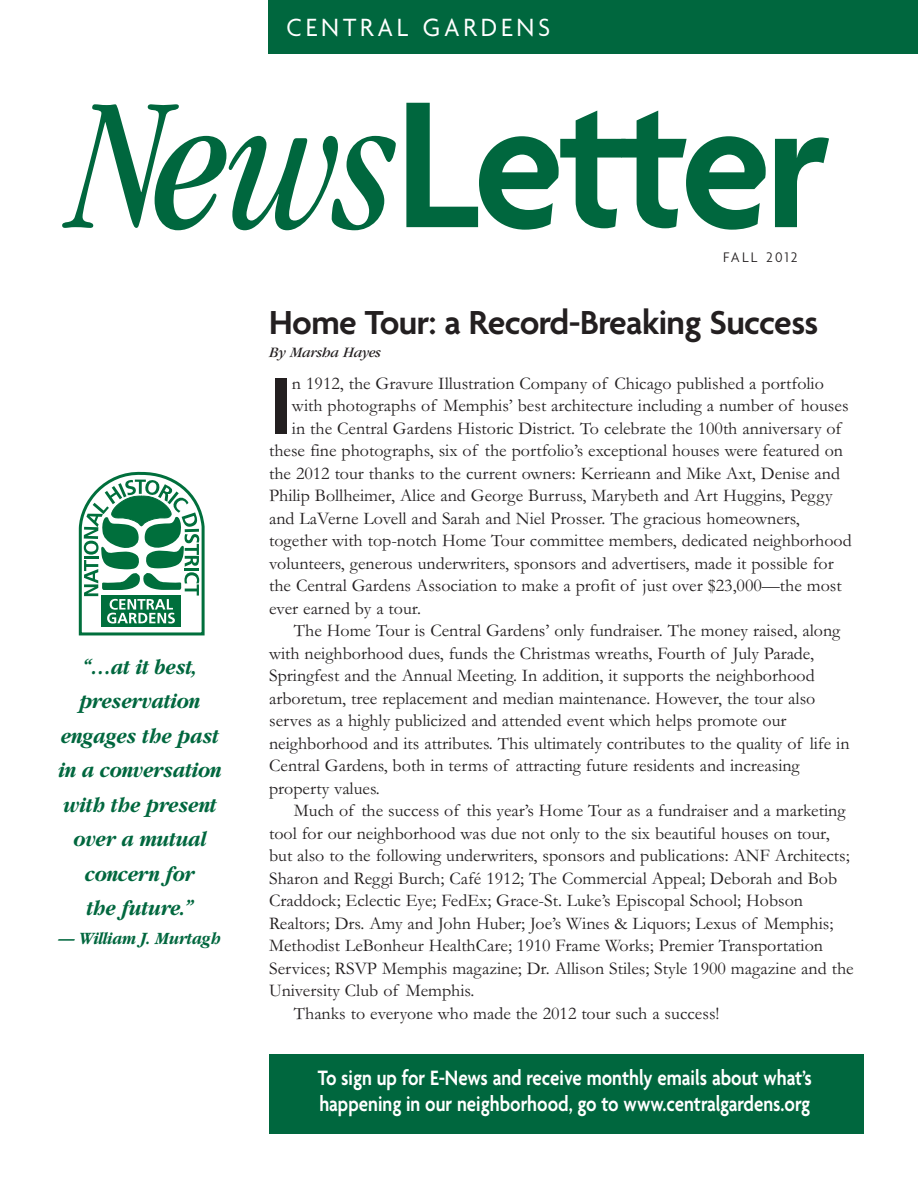
<style>
.page{position:relative;width:918px;height:1188px;background:#fff}
.page>*{position:absolute;margin:0;border:0;box-sizing:border-box;transform-origin:0 0}
.t1{font:600 195px "Agenda";letter-spacing:-.03em;color:#00673e;scale:.95 1}
.t2{font:600 87.3px "Agenda";color:#231f20}
.t3{font:600 36px "Agenda";letter-spacing:-.015em;color:#231f20}
.t4{font:27px "Agenda";letter-spacing:.155em;color:#fff;scale:.95 1}
.t5{font:600 22.5px/25.5px "Agenda";color:#fff;scale:.85 1}
.t6{font:italic 700 22.5px/34.5px "Garamond";letter-spacing:-.015em;color:#00673e;text-align:center;scale:.9 1}
.t7{font:18px "Garamond";color:#231f20}
.t8{font:italic 700 18px "Garamond";letter-spacing:-.015em;color:#00673e;scale:.9 1}
.t9{font:italic 15px "Garamond";letter-spacing:-.015em;color:#231f20}
.t10{font:300 15px "Agenda";letter-spacing:.15em;color:#231f20}
.s1{font-family:"Garamond";font-weight:400;font-style:italic;font-stretch:condensed}
</style>
<div class="page">
<div style="left:268px;top:0;width:650px;height:54px;background:#00673e"></div>
<svg style="left:79px;top:472px;width:126px;height:163px"></svg>
<div style="left:269px;top:1055px;width:595px;height:79px;background:#00673e"></div>
<h3 class="t4" style="left:286px;top:11px;width:279px">CENTRAL GARDENS</h3>
<h1 class="t1" style="left:72px;top:46px;width:800px"><span class="s1">News</span>Letter</h1>
<p class="t6" style="left:57px;top:649px;width:183px">“…at it best, preservation engages the past in a conversation with the present over a mutual concern for<br>the future.”</p>
<p class="t8" style="left:58px;top:928px;width:182px">— William J. Murtagh</p>
<p class="t10" style="left:723px;top:248px;width:76px">FALL 2012</p>
<h3 class="t3" style="left:269px;top:300px;width:551px">Home Tour: a Record-Breaking Success</h3>
<p class="t9" style="left:269px;top:347px;width:113px">By Marsha Hayes</p>
<h2 class="t2" style="left:269px;top:353px;width:24px">I</h2>
<p class="t7" style="left:292px;top:372px;width:533px">n 1912, the Gravure Illustration Company of Chicago published a portfolio</p>
<p class="t7" style="left:292px;top:395px;width:558px">with photographs of Memphis’ best architecture including a number of houses</p>
<p class="t7" style="left:292px;top:417px;width:551px">in the Central Gardens Historic District. To celebrate the 100th anniversary of</p>
<p class="t7" style="left:269px;top:440px;width:575px">these fine photographs, six of the portfolio’s exceptional houses were featured on</p>
<p class="t7" style="left:269px;top:462px;width:572px">the 2012 tour thanks to the current owners: Kerrieann and Mike Axt, Denise and</p>
<p class="t7" style="left:269px;top:485px;width:565px">Philip Bollheimer, Alice and George Burruss, Marybeth and Art Huggins, Peggy</p>
<p class="t7" style="left:269px;top:507px;width:532px">and LaVerne Lovell and Sarah and Niel Prosser. The gracious homeowners,</p>
<p class="t7" style="left:269px;top:530px;width:584px">together with top-notch Home Tour committee members, dedicated neighborhood</p>
<p class="t7" style="left:269px;top:552px;width:566px">volunteers, generous underwriters, sponsors and advertisers, made it possible for</p>
<p class="t7" style="left:269px;top:575px;width:574px">the Central Gardens Association to make a profit of just over $23,000—the most</p>
<p class="t7" style="left:269px;top:597px;width:154px">ever earned by a tour.</p>
<p class="t7" style="left:294px;top:620px;width:548px">The Home Tour is Central Gardens’ only fundraiser. The money raised, along</p>
<p class="t7" style="left:269px;top:642px;width:547px">with neighborhood dues, funds the Christmas wreaths, Fourth of July Parade,</p>
<p class="t7" style="left:269px;top:665px;width:547px">Springfest and the Annual Meeting. In addition, it supports the neighborhood</p>
<p class="t7" style="left:269px;top:687px;width:548px">arboretum, tree replacement and median maintenance. However, the tour also</p>
<p class="t7" style="left:269px;top:710px;width:519px">serves as a highly publicized and attended event which helps promote our</p>
<p class="t7" style="left:269px;top:732px;width:582px">neighborhood and its attributes. This ultimately contributes to the quality of life in</p>
<p class="t7" style="left:269px;top:755px;width:532px">Central Gardens, both in terms of attracting future residents and increasing</p>
<p class="t7" style="left:269px;top:777px;width:112px">property values.</p>
<p class="t7" style="left:294px;top:800px;width:553px">Much of the success of this year’s Home Tour as a fundraiser and a marketing</p>
<p class="t7" style="left:269px;top:822px;width:562px">tool for our neighborhood was due not only to the six beautiful houses on tour,</p>
<p class="t7" style="left:269px;top:845px;width:582px">but also to the following underwriters, sponsors and publications: ANF Architects;</p>
<p class="t7" style="left:269px;top:867px;width:570px">Sharon and Reggi Burch; Café 1912; The Commercial Appeal; Deborah and Bob</p>
<p class="t7" style="left:269px;top:890px;width:536px">Craddock; Eclectic Eye; FedEx; Grace-St. Luke’s Episcopal School; Hobson</p>
<p class="t7" style="left:269px;top:912px;width:566px">Realtors; Drs. Amy and John Huber; Joe’s Wines &amp; Liquors; Lexus of Memphis;</p>
<p class="t7" style="left:269px;top:935px;width:555px">Methodist LeBonheur HealthCare; 1910 Frame Works; Premier Transportation</p>
<p class="t7" style="left:269px;top:957px;width:586px">Services; RSVP Memphis magazine; Dr. Allison Stiles; Style 1900 magazine and the</p>
<p class="t7" style="left:269px;top:980px;width:207px">University Club of Memphis.</p>
<p class="t7" style="left:294px;top:1002px;width:427px">Thanks to everyone who made the 2012 tour such a success!</p>
<p class="t5" style="left:318px;top:1065px;width:583px">To sign up for E-News and receive monthly emails about what’s happening in our neighborhood, go to www.centralgardens.org</p>
</div>
